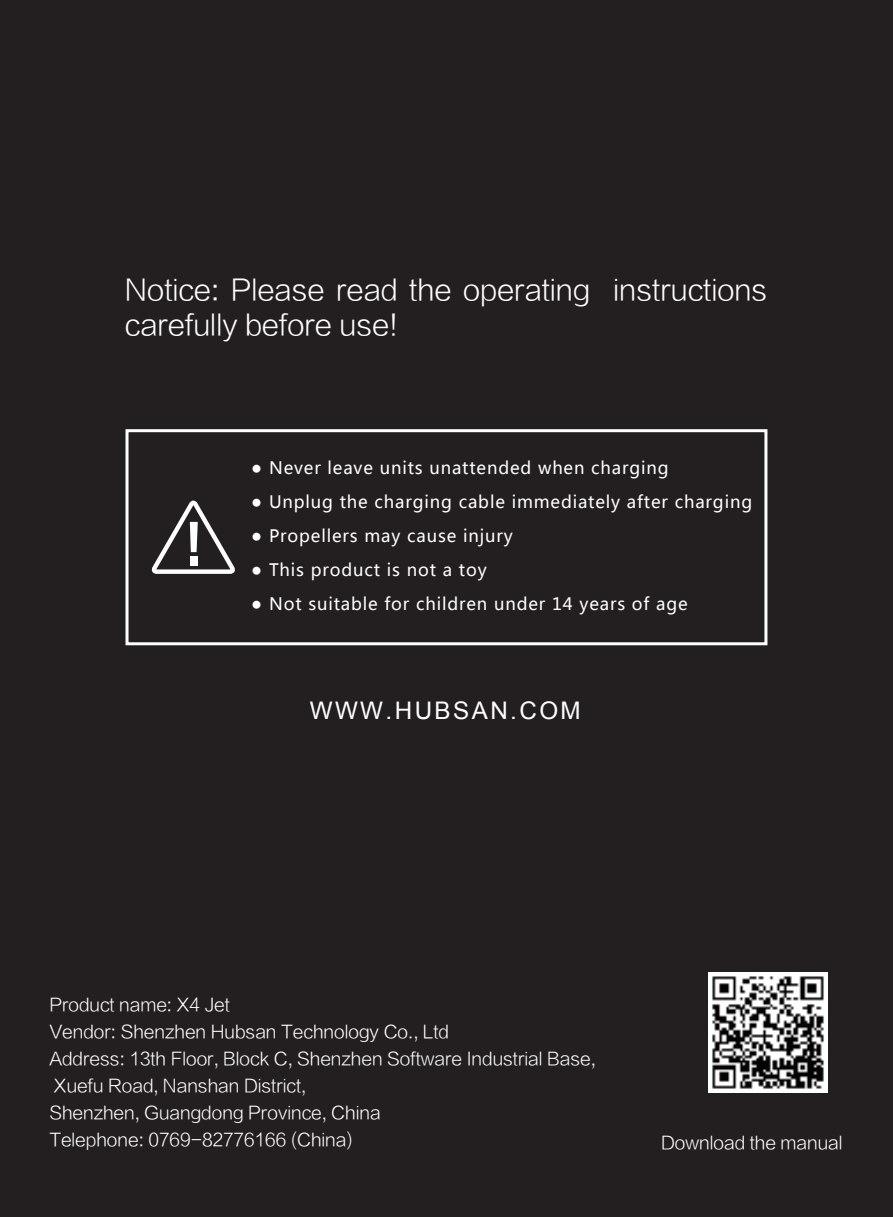
<style>
.page{position:relative;width:893px;height:1217px;background:#fff}
.page>*{position:absolute;margin:0;border:0;box-sizing:border-box;transform-origin:0 0}
.t1{font:29.1px/34.8px "FZLTXHK";letter-spacing:-.02em;color:#fff}
.t2{font:24.3px "Arial";letter-spacing:.1em;color:#fff}
.t3{font:18px/27px "FZLTXHK";letter-spacing:-.02em;color:#fff}
.t4{font:17.1px "Microsoft Ya Hei";letter-spacing:.05em;color:#fff}
</style>
<div class="page">
<div style="left:0;top:0;width:893px;height:1216px;background:#231f20"></div>
<svg style="left:152px;top:500px;width:83px;height:73px"></svg>
<div style="left:126px;top:429px;width:641px;height:216px;border:3px solid #fff"></div>
<img style="left:708px;top:972px;width:119px;height:119px">
<h1 class="t1" style="left:125px;top:273px;width:644px">Notice: Please read the operating instructions carefully before use!</h1>
<p class="t4" style="left:251px;top:456px;width:419px">● Never leave units unattended when charging</p>
<p class="t4" style="left:251px;top:490px;width:502px">● Unplug the charging cable immediately after charging</p>
<p class="t4" style="left:251px;top:524px;width:263px">● Propellers may cause injury</p>
<p class="t4" style="left:251px;top:558px;width:237px">● This product is not a toy</p>
<p class="t4" style="left:251px;top:592px;width:438px">● Not suitable for children under 14 years of age</p>
<h2 class="t2" style="left:310px;top:694px;width:273px">WWW.HUBSAN.COM</h2>
<p class="t3" style="left:49px;top:991px;width:548px">Product name: X4 Jet<br>Vendor: Shenzhen Hubsan Technology Co., Ltd<br>Address: 13th Floor, Block C, Shenzhen Software Industrial Base, Xuefu Road, Nanshan District,<br>Shenzhen, Guangdong Province, China<br>Telephone: 0769-82776166 (China)</p>
<p class="t3" style="left:661px;top:1129px;width:183px">Download the manual</p>
</div>
